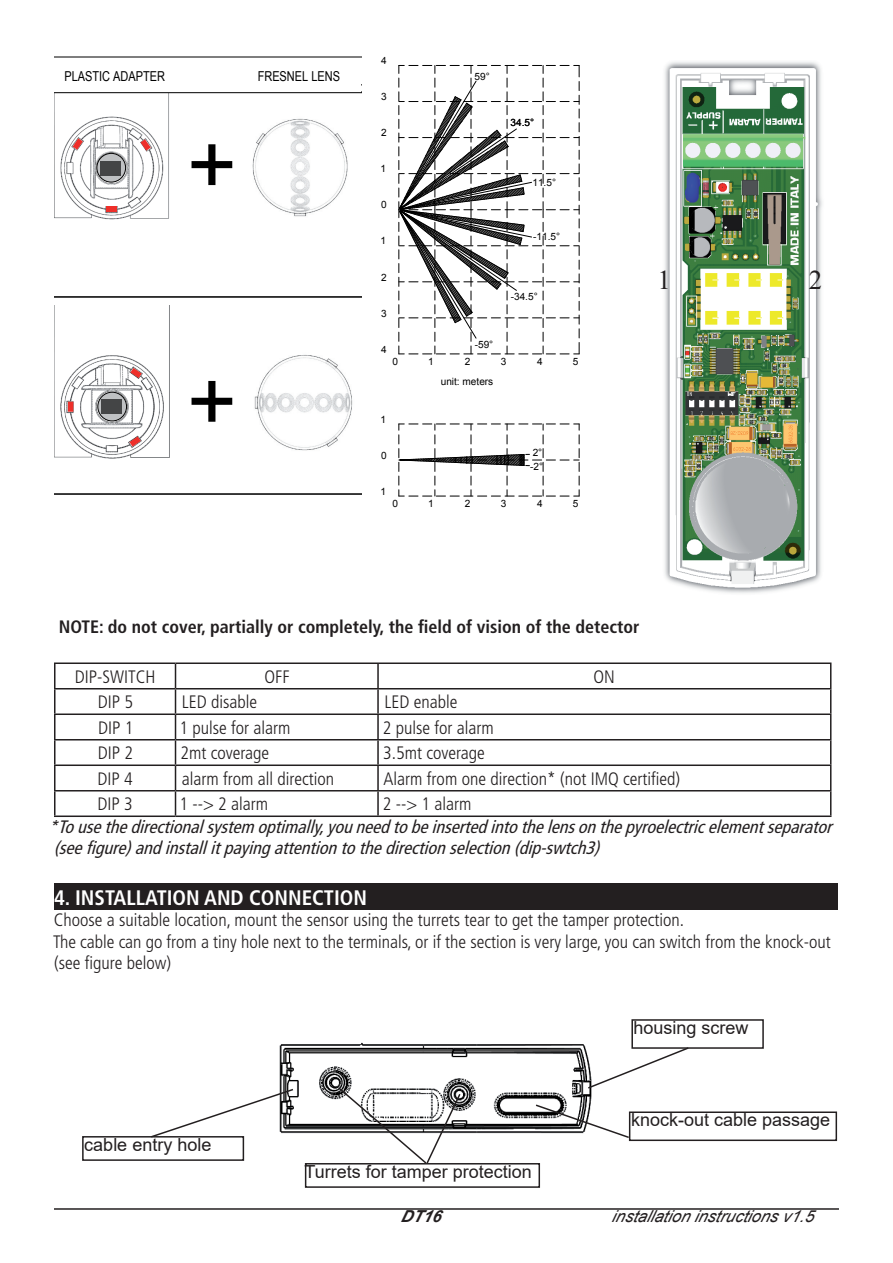
<style>
.page{position:relative;width:893px;height:1263px;background:#fff}
.page>*{position:absolute;margin:0;border:0;box-sizing:border-box;transform-origin:0 0}
.t1{font:86.1px "Arial";color:#000}
.t2{font:27px "Times New Roman";color:#231f20}
.t3{font:700 condensed 21px "Frutiger LT Std";color:#fff}
.t4{font:300 condensed 18px/21.6px "Frutiger LT Std";color:#231f20}
.t5{font:italic condensed 18px "Frutiger LT Std";color:#231f20}
.t6{font:18px "Arial";color:#231f20}
.t7{font:700 condensed 18px "Frutiger LT Std";color:#231f20}
.t8{font:italic 16.5px "Arial";color:#231f20}
.t9{font:italic 700 16.5px "Arial";color:#231f20}
.t10{font:13.65px "Arial";color:#000;scale:.8 1}
.t11{font:10.05px "Arial";color:#000}
.s1{font-family:"Arial";font-stretch:normal}
</style>
<div class="page">
<hr style="left:54px;top:1208px;width:785px;height:2px;background:#231f20">
<hr style="left:54px;top:662px;width:122px;height:2px;background:#231f20">
<hr style="left:54px;top:664px;width:2px;height:24px;background:#231f20">
<hr style="left:176px;top:662px;width:202px;height:2px;background:#231f20">
<hr style="left:378px;top:662px;width:453px;height:2px;background:#231f20">
<hr style="left:377px;top:664px;width:2px;height:24px;background:#231f20">
<hr style="left:54px;top:688px;width:122px;height:1px;background:#231f20">
<hr style="left:54px;top:689px;width:2px;height:24px;background:#231f20">
<hr style="left:176px;top:688px;width:202px;height:1px;background:#231f20">
<hr style="left:378px;top:688px;width:453px;height:1px;background:#231f20">
<hr style="left:377px;top:689px;width:2px;height:24px;background:#231f20">
<hr style="left:54px;top:713px;width:122px;height:2px;background:#231f20">
<hr style="left:54px;top:715px;width:2px;height:24px;background:#231f20">
<hr style="left:176px;top:713px;width:202px;height:2px;background:#231f20">
<hr style="left:378px;top:713px;width:453px;height:2px;background:#231f20">
<hr style="left:377px;top:715px;width:2px;height:24px;background:#231f20">
<hr style="left:54px;top:739px;width:122px;height:1px;background:#231f20">
<hr style="left:54px;top:740px;width:2px;height:24px;background:#231f20">
<hr style="left:176px;top:739px;width:202px;height:1px;background:#231f20">
<hr style="left:378px;top:739px;width:453px;height:1px;background:#231f20">
<hr style="left:377px;top:740px;width:2px;height:24px;background:#231f20">
<hr style="left:54px;top:764px;width:122px;height:2px;background:#231f20">
<hr style="left:54px;top:766px;width:2px;height:24px;background:#231f20">
<hr style="left:176px;top:764px;width:202px;height:2px;background:#231f20">
<hr style="left:378px;top:764px;width:453px;height:2px;background:#231f20">
<hr style="left:377px;top:766px;width:2px;height:24px;background:#231f20">
<hr style="left:54px;top:790px;width:122px;height:1px;background:#231f20">
<hr style="left:54px;top:791px;width:2px;height:24px;background:#231f20">
<hr style="left:176px;top:790px;width:202px;height:1px;background:#231f20">
<svg style="left:175px;top:664px;width:1px;height:151px"></svg>
<hr style="left:378px;top:790px;width:453px;height:1px;background:#231f20">
<hr style="left:377px;top:791px;width:2px;height:24px;background:#231f20">
<svg style="left:830px;top:664px;width:1px;height:151px"></svg>
<hr style="left:54px;top:815px;width:122px;height:2px;background:#231f20">
<hr style="left:176px;top:815px;width:202px;height:2px;background:#231f20">
<hr style="left:378px;top:815px;width:453px;height:2px;background:#231f20">
<div style="left:54px;top:883px;width:783px;height:27px;background:#231f20"></div>
<img style="left:279px;top:1042px;width:313px;height:92px">
<div style="left:305px;top:1163px;width:235px;height:25px;border:2px solid #231f20"></div>
<svg style="left:338px;top:1086px;width:124px;height:79px"></svg>
<div style="left:82px;top:1136px;width:162px;height:25px;border:2px solid #231f20"></div>
<svg style="left:149px;top:1087px;width:146px;height:52px"></svg>
<div style="left:629px;top:1111px;width:208px;height:30px;border:2px solid #231f20"></div>
<svg style="left:534px;top:1103px;width:97px;height:36px"></svg>
<svg style="left:55px;top:93px;width:306px;height:204px"></svg>
<svg style="left:55px;top:56px;width:306px;height:37px"></svg>
<svg style="left:55px;top:297px;width:306px;height:197px"></svg>
<svg style="left:586px;top:1046px;width:102px;height:44px"></svg>
<div style="left:631px;top:1019px;width:133px;height:30px;border:2px solid #231f20"></div>
<svg style="left:399px;top:65px;width:181px;height:290px"></svg>
<svg style="left:399px;top:424px;width:181px;height:73px"></svg>
<img style="left:664px;top:62px;width:158px;height:532px">
<p class="t10" style="left:64px;top:67px;width:127px">PLASTIC ADAPTER</p>
<p class="t10" style="left:258px;top:67px;width:104px">FRESNEL LENS</p>
<h1 class="t1" style="left:187px;top:108px;width:52px">+</h1>
<h1 class="t1" style="left:187px;top:345px;width:52px">+</h1>
<p class="t11" style="left:381px;top:55px;width:7px">4</p>
<p class="t11" style="left:381px;top:91px;width:7px">3</p>
<p class="t11" style="left:381px;top:127px;width:7px">2</p>
<p class="t11" style="left:380px;top:163px;width:7px">1</p>
<p class="t11" style="left:381px;top:199px;width:7px">0</p>
<p class="t11" style="left:380px;top:235px;width:7px">1</p>
<p class="t11" style="left:381px;top:271px;width:7px">2</p>
<p class="t11" style="left:381px;top:307px;width:7px">3</p>
<p class="t11" style="left:381px;top:343px;width:7px">4</p>
<p class="t11" style="left:475px;top:70px;width:17px">59°</p>
<p class="t11" style="left:511px;top:117px;width:25px">34.5°</p>
<p class="t11" style="left:532px;top:176px;width:25px">11.5°</p>
<p class="t11" style="left:533px;top:231px;width:28px">-11.5°</p>
<p class="t11" style="left:475px;top:338px;width:20px">-59°</p>
<p class="t11" style="left:511px;top:290px;width:28px">-34.5°</p>
<p class="t11" style="left:393px;top:356px;width:7px">0</p>
<p class="t11" style="left:428px;top:356px;width:7px">1</p>
<p class="t11" style="left:465px;top:356px;width:7px">2</p>
<p class="t11" style="left:501px;top:356px;width:7px">3</p>
<p class="t11" style="left:537px;top:356px;width:7px">4</p>
<p class="t11" style="left:380px;top:413px;width:7px">1</p>
<p class="t11" style="left:381px;top:449px;width:7px">0</p>
<p class="t11" style="left:380px;top:485px;width:7px">1</p>
<p class="t11" style="left:441px;top:375px;width:54px">unit: meters</p>
<p class="t11" style="left:533px;top:447px;width:11px">2°</p>
<p class="t11" style="left:530px;top:460px;width:14px">-2°</p>
<p class="t11" style="left:393px;top:498px;width:7px">0</p>
<p class="t11" style="left:428px;top:498px;width:7px">1</p>
<p class="t11" style="left:465px;top:498px;width:7px">2</p>
<p class="t11" style="left:501px;top:498px;width:7px">3</p>
<p class="t11" style="left:537px;top:498px;width:7px">4</p>
<p class="t11" style="left:573px;top:356px;width:7px">5</p>
<p class="t11" style="left:573px;top:498px;width:7px">5</p>
<h2 class="t2" style="left:657px;top:261px;width:15px">1</h2>
<h2 class="t2" style="left:809px;top:261px;width:15px">2</h2>
<p class="t7" style="left:59px;top:616px;width:11px">NOTE</p>
<p class="t7" style="left:99px;top:616px;width:542px">: do not cover, partially or completely, the field of vision of the detector</p>
<p class="t4" style="left:75px;top:666px;width:82px">DIP-SWITCH</p>
<p class="t4" style="left:264px;top:666px;width:27px">OFF</p>
<p class="t4" style="left:594px;top:666px;width:23px">ON</p>
<p class="t4" style="left:98px;top:691px;width:37px">DIP 5</p>
<p class="t4" style="left:182px;top:691px;width:77px">LED disable</p>
<p class="t4" style="left:384px;top:691px;width:74px">LED enable</p>
<p class="t4" style="left:98px;top:717px;width:37px">DIP 1</p>
<p class="t4" style="left:179px;top:717px;width:112px">1 pulse for alarm</p>
<p class="t4" style="left:383px;top:717px;width:112px">2 pulse for alarm</p>
<p class="t4" style="left:98px;top:742px;width:37px">DIP 2</p>
<p class="t4" style="left:180px;top:742px;width:90px">2mt coverage</p>
<p class="t4" style="left:383px;top:742px;width:103px">3.5mt coverage</p>
<p class="t4" style="left:97px;top:768px;width:37px">DIP 4</p>
<p class="t4" style="left:182px;top:768px;width:154px">alarm from all direction</p>
<p class="t4" style="left:384px;top:768px;width:298px">Alarm from one direction* (not IMQ certified)</p>
<p class="t4" style="left:98px;top:793px;width:37px">DIP 3</p>
<p class="t4" style="left:179px;top:793px;width:90px">1 --&gt; 2 alarm</p>
<p class="t4" style="left:383px;top:793px;width:90px">2 --&gt; 1 alarm</p>
<p class="t5" style="left:48px;top:816px;width:791px"><span class="s1">*</span> Tousethedirectionalsystem optimally,youneedtobeinsertedintothelensonthepyroelectricelementseparator</p>
<p class="t5" style="left:54px;top:837px;width:552px">(seefigure)andinstallitpayingattentiontothedirectionselection(dip-swtch3)</p>
<p class="t3" style="left:54px;top:885px;width:315px">4. Installation and Connection</p>
<p class="t4" style="left:53px;top:909px;width:779px">Choose a suitable location, mount the sensor using the turrets tear to get the tamper protection.<br>The cable can go from a tiny hole next to the terminals, or if the section is very large, you can switch from the knock-out (see figure below)</p>
<p class="t6" style="left:634px;top:1015px;width:117px">housing screw</p>
<p class="t6" style="left:84px;top:1132px;width:129px">cable entry hole</p>
<p class="t6" style="left:304px;top:1159px;width:229px">Turrets for tamper protection</p>
<p class="t6" style="left:631px;top:1107px;width:201px">knock-out cable passage</p>
<p class="t9" style="left:400px;top:1205px;width:48px">DT16</p>
<p class="t8" style="left:612px;top:1205px;width:209px">installationinstructionsv1.5</p>
</div>
